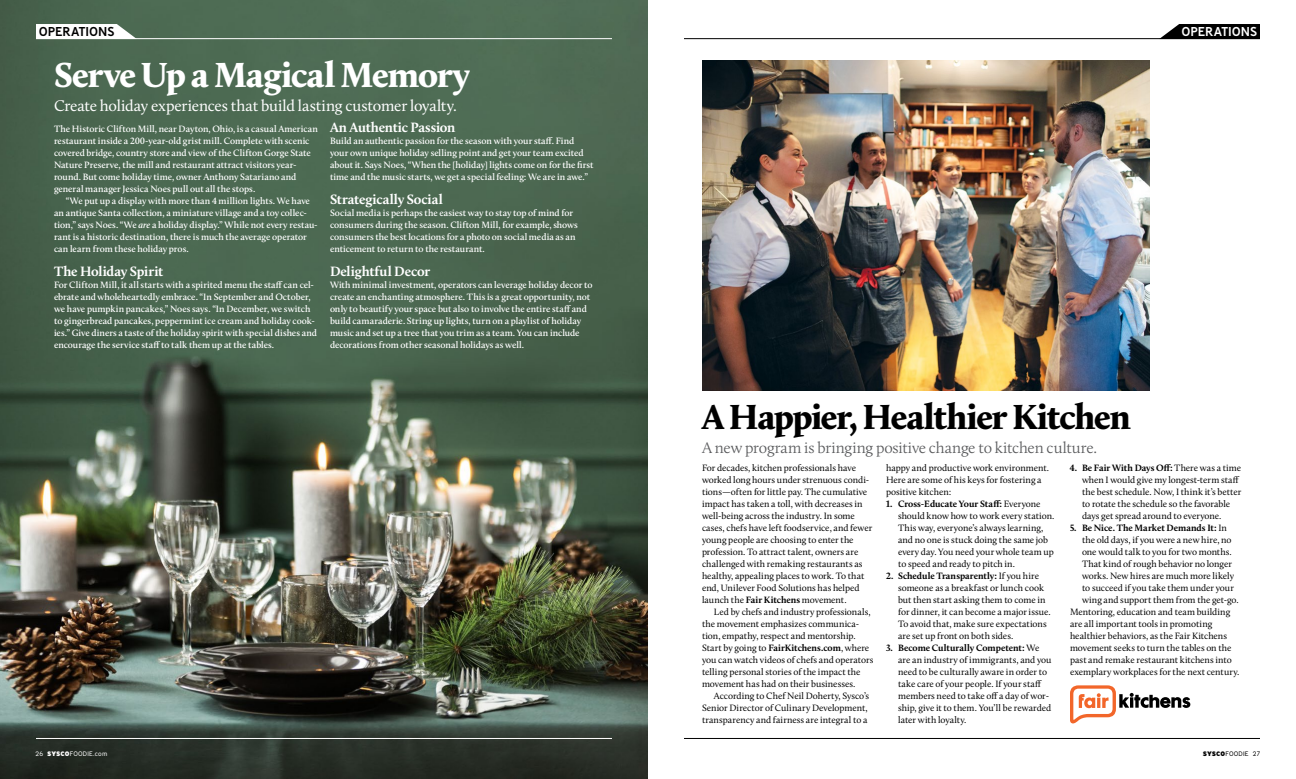
<style>
.page{position:relative;width:1296px;height:779px;background:#fff}
.page>*{position:absolute;margin:0;border:0;box-sizing:border-box;transform-origin:0 0}
.t1{font:900 36px "Calluna";letter-spacing:-.03em;color:#000}
.t2{font:900 36px "Calluna";letter-spacing:-.025em;color:#fff}
.t3{font:16px "Calluna";letter-spacing:-.015em;color:#fff}
.t4{font:300 16px "Calluna";letter-spacing:-.01em;color:#58595b}
.t5{font:700 14px "Calluna";letter-spacing:-.01em;color:#fff}
.t6{font:500 12.9px "Ministry";letter-spacing:.005em;color:#fff}
.t7{font:500 12.9px "Ministry";letter-spacing:.005em;color:#000}
.t8{font:9.5px/12px "Calluna";letter-spacing:-.005em;color:#000}
.t9{font:600 9.5px/12px "Calluna";color:#fff}
.t10{font:700 9.5px "Calluna";letter-spacing:.005em;color:#000}
.t11{font:300 6.5px "Ministry";letter-spacing:.025em;color:#fff}
.t12{font:300 6.5px "Ministry";letter-spacing:.03em;color:#000}
.s1{font-style:italic}
.s2{font-weight:800}
.s3{font-weight:700}
.s4{font-weight:400}
</style>
<div class="page">
<img style="left:0;top:0;width:648px;height:778px">
<img style="left:702px;top:60px;width:448px;height:330px">
<hr style="left:684px;top:38px;width:576px;height:1px;background:#000">
<hr style="left:684px;top:738px;width:576px;height:1px;background:#000">
<svg style="left:1159px;top:24px;width:101px;height:15px"></svg>
<hr style="left:36px;top:738px;width:576px;height:1px;background:#fff">
<hr style="left:36px;top:38px;width:576px;height:1px;background:#fff">
<svg style="left:36px;top:24px;width:101px;height:15px"></svg>
<svg style="left:1070px;top:685px;width:120px;height:38px"></svg>
<h3 class="t7" style="left:39px;top:23px;width:77px">OPERATIONS</h3>
<h1 class="t2" style="left:54px;top:52px;width:418px">Serve Up a Magical Memory</h1>
<h2 class="t3" style="left:54px;top:96px;width:404px">Create holiday experiences that build lasting customer loyalty.</h2>
<h3 class="t5" style="left:330px;top:119px;width:127px">An Authentic Passion</h3>
<p class="t9" style="left:330px;top:135px;width:265px">Build an authentic passion for the season with your staff. Find your own unique holiday selling point and get your team excited about it. Says Noes, “When the [holiday] lights come on for the first time and the music starts, we get a special feeling: We are in awe.”</p>
<h3 class="t5" style="left:330px;top:191px;width:114px">Strategically Social</h3>
<p class="t9" style="left:330px;top:207px;width:249px">Social media is perhaps the easiest way to stay top of mind for consumers during the season. Clifton Mill, for example, shows consumers the best locations for a photo on social media as an enticement to return to the restaurant.</p>
<h3 class="t5" style="left:330px;top:263px;width:102px">Delightful Decor</h3>
<p class="t9" style="left:330px;top:279px;width:264px">With minimal investment, operators can leverage holiday decor to create an enchanting atmosphere. This is a great opportunity, not only to beautify your space but also to involve the entire staff and build camaraderie. String up lights, turn on a playlist of holiday music and set up a tree that you trim as a team. You can include decorations from other seasonal holidays as well.</p>
<p class="t9" style="left:54px;top:123px;width:265px">The Historic Clifton Mill, near Dayton, Ohio, is a casual American restaurant inside a 200-year-old grist mill. Complete with scenic covered bridge, country store and view of the Clifton Gorge State Nature Preserve, the mill and restaurant attract visitors year&shy;round. But come holiday time, owner Anthony Satariano and general manager Jessica Noes pull out all the stops.</p>
<p class="t9" style="left:54px;top:195px;width:265px;text-indent:12px">“We put up a display with more than 4 million lights. We have an antique Santa collection, a miniature village and a toy collec&shy;tion,” says Noes. “We <span class="s1">are</span> a holiday display.” While not every restau&shy;rant is a historic destination, there is much the average operator can learn from these holiday pros.</p>
<h3 class="t5" style="left:54px;top:263px;width:111px">The Holiday Spirit</h3>
<p class="t9" style="left:54px;top:279px;width:264px">For Clifton Mill, it all starts with a spirited menu the staff can cel&shy;ebrate and wholeheartedly embrace. “In September and October, we have pumpkin pancakes,” Noes says. “In December, we switch to gingerbread pancakes, peppermint ice cream and holiday cook&shy;ies.” Give diners a taste of the holiday spirit with special dishes and encourage the service staff to talk them up at the tables.</p>
<p class="t11" style="left:36px;top:750px;width:73px">26 <span class="s2">SYSCO</span>FOODIE.com</p>
<h3 class="t6" style="left:1181px;top:23px;width:77px">OPERATIONS</h3>
<h1 class="t1" style="left:702px;top:394px;width:431px">A Happier, Healthier Kitchen</h1>
<h2 class="t4" style="left:702px;top:438px;width:397px">A new program is bringing positive change to kitchen culture.</h2>
<p class="t8" style="left:886px;top:462px;width:165px">happy and productive work environment.<br>Here are some of his keys for fostering a positive kitchen:</p>
<p class="t8" style="left:898px;top:498px;width:158px;text-indent:-12px"><span class="s3">1. Cross-Educate Your Staff:</span> Everyone should know how to work every station.<br>This way, everyone’s always learning, and no one is stuck doing the same job every day. You need your whole team up to speed and ready to pitch in.</p>
<p class="t8" style="left:898px;top:570px;width:154px;text-indent:-12px"><span class="s3">2. Schedule Transparently:</span> If you hire someone as a breakfast or lunch cook but then start asking them to come in for dinner, it can become a major issue.<br>To avoid that, make sure expectations are set up front on both sides.</p>
<p class="t8" style="left:898px;top:642px;width:155px;text-indent:-12px"><span class="s3">3. Become Culturally Competent:</span> We are an industry of immigrants, and you need to be culturally aware in order to take care of your people. If your staff members need to take off a day of wor&shy;ship, give it to them. You’ll be rewarded later with loyalty.</p>
<p class="t8" style="left:1082px;top:462px;width:161px;text-indent:-12px"><span class="s3">4. Be Fair With Days Off:</span> There was a time when I would give my longest-term staff the best schedule. Now, I think it’s better to rotate the schedule so the favorable days get spread around to everyone.</p>
<p class="t10" style="left:1070px;top:522px;width:159px">5. Be Nice. The Market Demands It: <span class="s4">In</span></p>
<p class="t8" style="left:1082px;top:534px;width:151px">the old days, if you were a new hire, no</p>
<p class="t8" style="left:1082px;top:546px;width:151px">one would talk to you for two months.</p>
<p class="t8" style="left:1082px;top:558px;width:152px">That kind of rough behavior no longer</p>
<p class="t8" style="left:1082px;top:570px;width:154px">works. New hires are much more likely</p>
<p class="t8" style="left:1082px;top:582px;width:153px">to succeed if you take them under your</p>
<p class="t8" style="left:1082px;top:594px;width:158px">wing and support them from the get-go.</p>
<p class="t8" style="left:1070px;top:606px;width:162px">Mentoring, education and team building</p>
<p class="t8" style="left:1070px;top:618px;width:144px">are all important tools in promoting</p>
<p class="t8" style="left:1070px;top:630px;width:159px">healthier behaviors, as the Fair Kitchens</p>
<p class="t8" style="left:1070px;top:642px;width:163px">movement seeks to turn the tables on the</p>
<p class="t8" style="left:1070px;top:654px;width:163px">past and remake restaurant kitchens into</p>
<p class="t8" style="left:1070px;top:666px;width:171px">exemplary workplaces for the next century.</p>
<p class="t8" style="left:702px;top:462px;width:172px">For decades, kitchen professionals have worked long hours under strenuous condi&shy;tions—often for little pay. The cumulative impact has taken a toll, with decreases in well-being across the industry. In some cases, chefs have left foodservice, and fewer young people are choosing to enter the profession. To attract talent, owners are challenged with remaking restaurants as healthy, appealing places to work. To that end, Unilever Food Solutions has helped launch the <span class="s3">Fair Kitchens</span> movement.</p>
<p class="t8" style="left:702px;top:606px;width:173px;text-indent:12px">Led by chefs and industry professionals, the movement emphasizes communica&shy;tion, empathy, respect and mentorship.<br>Start by going to <span class="s3">FairKitchens.com</span> , where you can watch videos of chefs and operators telling personal stories of the impact the movement has had on their businesses.</p>
<p class="t8" style="left:702px;top:690px;width:169px;text-indent:12px">According to Chef Neil Doherty, Sysco’s<br>Senior Director of Culinary Development, transparency and fairness are integral to a</p>
<p class="t12" style="left:1203px;top:750px;width:59px"><span class="s2">SYSCO</span>FOODIE 27</p>
</div>
